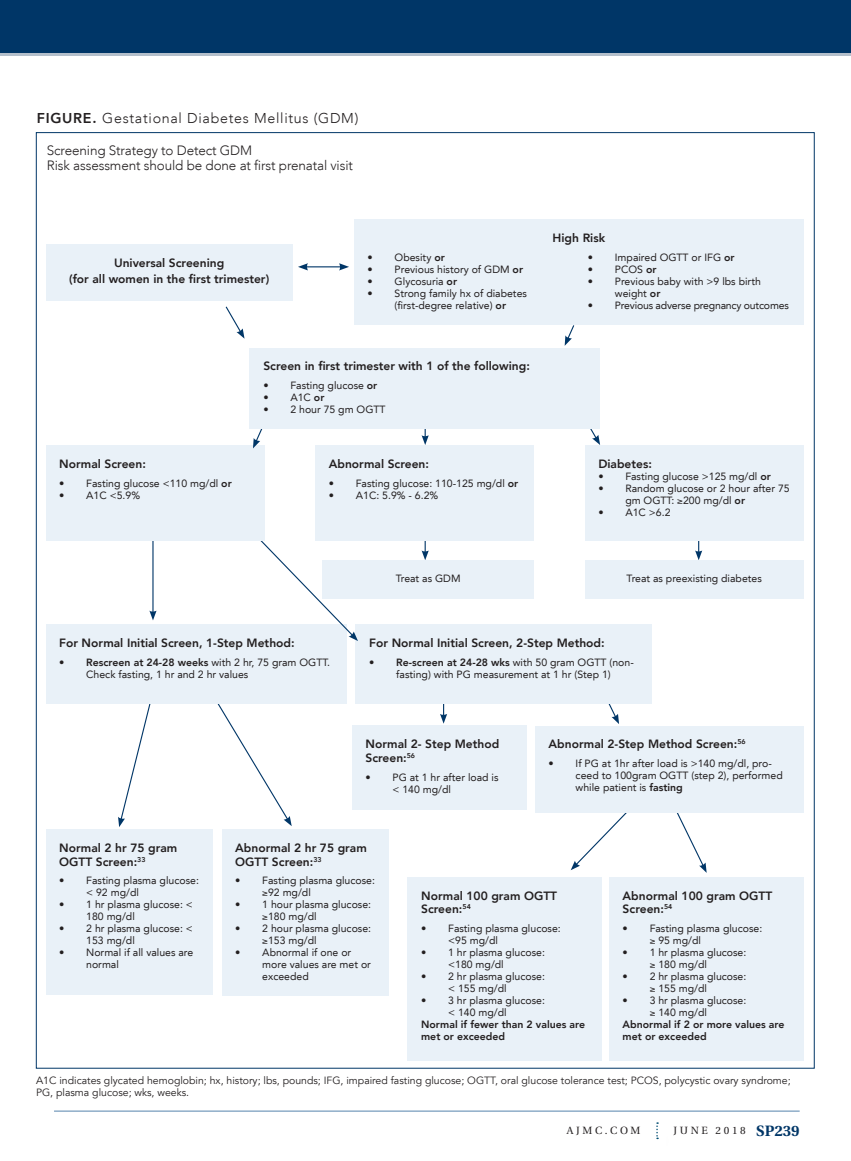
<style>
.page{position:relative;width:851px;height:1161px;background:#fff}
.page>*{position:absolute;margin:0;border:0;box-sizing:border-box;transform-origin:0 0}
.Subhead_3{font:300 14.25px "Avenir";letter-spacing:.05em;color:#231f20}
.t1{font:300 13.5px "Avenir";letter-spacing:-.01em;color:#231f20}
.t2{font:800 12px/13.5px "Avenir";color:#231f20}
.t3{font:10.5px/12px "Avenir";color:#231f20}
.t4{font:10.5px/12.6px "Avenir";color:#231f20}
.t5{font:800 10.5px/12px "Avenir";color:#231f20}
.t6{font:10.5px "Avenir";letter-spacing:-.02em;color:#231f20}
.t7{font:10.5px "Heuristica";letter-spacing:.25em;color:#231f20}
.s1{font-weight:800}
.s2{font-weight:700;font-size:15px;color:#003667}
</style>
<div class="page">
<div style="left:0;top:0;width:850px;height:54px;background:#003667"></div>
<hr style="left:0;top:53px;width:850px;height:3px;background:#b4bfcb">
<svg style="left:656px;top:1122px;width:2px;height:17px"></svg>
<svg style="left:118px;top:704px;width:33px;height:123px"></svg>
<svg style="left:217px;top:704px;width:75px;height:122px"></svg>
<div style="left:46px;top:624px;width:300px;height:80px;background:#e9f1f8"></div>
<svg style="left:440px;top:704px;width:7px;height:20px"></svg>
<svg style="left:608px;top:704px;width:11px;height:20px"></svg>
<svg style="left:673px;top:812px;width:33px;height:60px"></svg>
<div style="left:356px;top:624px;width:296px;height:80px;background:#e9f1f8"></div>
<svg style="left:260px;top:531px;width:98px;height:110px"></svg>
<hr style="left:152px;top:539px;width:1px;height:74px;background:#003667">
<svg style="left:149px;top:611px;width:7px;height:9px"></svg>
<svg style="left:570px;top:812px;width:65px;height:58px"></svg>
<svg style="left:421px;top:541px;width:8px;height:19px"></svg>
<svg style="left:695px;top:541px;width:7px;height:19px"></svg>
<div style="left:46px;top:244px;width:246px;height:56px;background:#e9f1f8"></div>
<div style="left:46px;top:446px;width:218px;height:95px;background:#e9f1f8"></div>
<div style="left:222px;top:830px;width:167px;height:166px;background:#e9f1f8"></div>
<div style="left:46px;top:830px;width:167px;height:165px;background:#e9f1f8"></div>
<div style="left:352px;top:726px;width:174px;height:84px;background:#e9f1f8"></div>
<div style="left:535px;top:726px;width:268px;height:86px;background:#e9f1f8"></div>
<div style="left:407px;top:877px;width:195px;height:183px;background:#e9f1f8"></div>
<div style="left:609px;top:877px;width:194px;height:183px;background:#e9f1f8"></div>
<div style="left:322px;top:560px;width:212px;height:39px;background:#e9f1f8"></div>
<div style="left:584px;top:560px;width:219px;height:39px;background:#e9f1f8"></div>
<div style="left:584px;top:446px;width:219px;height:95px;background:#e9f1f8"></div>
<hr style="left:305px;top:266px;width:36px;height:1px;background:#003667">
<svg style="left:298px;top:263px;width:10px;height:8px"></svg>
<svg style="left:339px;top:263px;width:10px;height:8px"></svg>
<svg style="left:225px;top:306px;width:19px;height:32px"></svg>
<svg style="left:590px;top:429px;width:10px;height:16px"></svg>
<svg style="left:564px;top:325px;width:11px;height:21px"></svg>
<svg style="left:421px;top:429px;width:8px;height:16px"></svg>
<svg style="left:253px;top:429px;width:10px;height:19px"></svg>
<div style="left:250px;top:348px;width:350px;height:81px;background:#e9f1f8"></div>
<div style="left:354px;top:219px;width:449px;height:106px;background:#e9f1f8"></div>
<div style="left:315px;top:446px;width:219px;height:95px;background:#e9f1f8"></div>
<p class="Subhead_3" style="left:37px;top:110px;width:323px"><span class="s1">FIGURE.</span> Gestational Diabetes Mellitus (GDM)</p>
<p class="t1" style="left:47px;top:143px;width:207px">Screening Strategy to Detect GDM</p>
<p class="t1" style="left:47px;top:158px;width:307px">Risk assessment should be done at first prenatal visit</p>
<p class="t2" style="left:114px;top:256px;width:112px">Universal Screening</p>
<p class="t2" style="left:69px;top:272px;width:201px">(for all women in the first trimester)</p>
<p class="t3" style="left:367px;top:251px;width:79px">• Obesity <span class="s1">or</span></p>
<p class="t3" style="left:367px;top:263px;width:157px">• Previous history of GDM <span class="s1">or</span></p>
<p class="t3" style="left:367px;top:275px;width:91px">• Glycosuria <span class="s1">or</span></p>
<p class="t3" style="left:367px;top:287px;width:161px;text-align:center">• Strong family hx of diabetes (first-degree relative) <span class="s1">or</span></p>
<p class="t2" style="left:59px;top:457px;width:88px">Normal Screen:</p>
<p class="t3" style="left:59px;top:477px;width:174px">• Fasting glucose &lt;110 mg/dl <span class="s1">or</span></p>
<p class="t3" style="left:59px;top:489px;width:82px">• A1C &lt;5.9%</p>
<p class="t2" style="left:263px;top:360px;width:268px">Screen in first trimester with 1 of the following:</p>
<p class="t3" style="left:263px;top:380px;width:115px">• Fasting glucose <span class="s1">or</span></p>
<p class="t3" style="left:263px;top:392px;width:63px">• A1C <span class="s1">or</span></p>
<p class="t3" style="left:263px;top:404px;width:124px">• 2 hour 75 gm OGTT</p>
<p class="t2" style="left:329px;top:457px;width:102px">Abnormal Screen:</p>
<p class="t3" style="left:329px;top:477px;width:191px">• Fasting glucose: 110-125 mg/dl <span class="s1">or</span></p>
<p class="t3" style="left:329px;top:489px;width:111px">• A1C: 5.9% - 6.2%</p>
<p class="t2" style="left:552px;top:231px;width:54px">High Risk</p>
<p class="t3" style="left:588px;top:251px;width:148px">• Impaired OGTT or IFG <span class="s1">or</span></p>
<p class="t3" style="left:588px;top:263px;width:70px">• PCOS <span class="s1">or</span></p>
<p class="t3" style="left:615px;top:275px;width:147px;text-indent:-27px">• Previous baby with &gt;9 lbs birth weight <span class="s1">or</span></p>
<p class="t6" style="left:588px;top:299px;width:202px">• Previous adverse pregnancy outcomes</p>
<p class="t2" style="left:598px;top:457px;width:55px">Diabetes:</p>
<p class="t3" style="left:598px;top:471px;width:174px">• Fasting glucose &gt;125 mg/dl <span class="s1">or</span></p>
<p class="t3" style="left:625px;top:483px;width:166px;text-indent:-27px">• Random glucose or 2 hour after 75 gm OGTT: ≥200 mg/dl <span class="s1">or</span></p>
<p class="t3" style="left:598px;top:507px;width:74px">• A1C &gt;6.2</p>
<p class="t2" style="left:59px;top:636px;width:237px">For Normal Initial Screen, 1-Step Method:</p>
<p class="t3" style="left:86px;top:656px;width:245px;text-indent:-27px"><span class="s1">• Rescreen at 24-28 weeks</span> with 2 hr, 75 gram OGTT.<br>Check fasting, 1 hr and 2 hr values</p>
<p class="t3" style="left:396px;top:572px;width:66px">Treat as GDM</p>
<p class="t3" style="left:626px;top:572px;width:137px">Treat as preexisting diabetes</p>
<p class="t2" style="left:369px;top:636px;width:237px">For Normal Initial Screen, 2-Step Method:</p>
<p class="t3" style="left:369px;top:656px;width:266px;text-align:center"><span class="s1">• Re-screen at 24-28 wks</span> with 50 gram OGTT (non&shy;fasting) with PG measurement at 1 hr (Step 1)</p>
<p class="t2" style="left:365px;top:738px;width:135px">Normal 2- Step Method<br>Screen:<sup>56</sup></p>
<p class="t3" style="left:392px;top:771px;width:108px;text-indent:-27px">• PG at 1 hr after load is &lt; 140 mg/dl</p>
<p class="t2" style="left:548px;top:738px;width:198px">Abnormal 2-Step Method Screen:<sup>56</sup></p>
<p class="t3" style="left:575px;top:758px;width:209px;text-indent:-27px">• If PG at 1hr after load is &gt;140 mg/dl, pro&shy;ceed to 100gram OGTT (step 2), performed while patient is <span class="s1">fasting</span></p>
<p class="t2" style="left:59px;top:841px;width:119px">Normal 2 hr 75 gram<br>OGTT Screen:<sup>33</sup></p>
<p class="t3" style="left:86px;top:875px;width:114px;text-indent:-27px">• Fasting plasma glucose: &lt; 92 mg/dl</p>
<p class="t3" style="left:86px;top:899px;width:108px;text-indent:-27px">• 1 hr plasma glucose: &lt;<br>180 mg/dl</p>
<p class="t3" style="left:86px;top:923px;width:108px;text-indent:-27px">• 2 hr plasma glucose: &lt;<br>153 mg/dl</p>
<p class="t3" style="left:86px;top:947px;width:108px;text-indent:-27px">• Normal if all values are normal</p>
<p class="t2" style="left:235px;top:841px;width:133px">Abnormal 2 hr 75 gram<br>OGTT Screen:<sup>33</sup></p>
<p class="t3" style="left:262px;top:875px;width:114px;text-indent:-27px">• Fasting plasma glucose: ≥92 mg/dl</p>
<p class="t3" style="left:262px;top:899px;width:110px;text-indent:-27px">• 1 hour plasma glucose: ≥180 mg/dl</p>
<p class="t3" style="left:262px;top:923px;width:110px;text-indent:-27px">• 2 hour plasma glucose: ≥153 mg/dl</p>
<p class="t3" style="left:262px;top:947px;width:110px;text-indent:-27px">• Abnormal if one or more values are met or exceeded</p>
<p class="t2" style="left:421px;top:889px;width:137px">Normal 100 gram OGTT<br>Screen:<sup>54</sup></p>
<p class="t3" style="left:448px;top:922px;width:114px;text-indent:-27px">• Fasting plasma glucose: &lt;95 mg/dl</p>
<p class="t3" style="left:448px;top:946px;width:98px;text-indent:-27px">• 1 hr plasma glucose: &lt;180 mg/dl</p>
<p class="t3" style="left:448px;top:970px;width:98px;text-indent:-27px">• 2 hr plasma glucose: &lt; 155 mg/dl</p>
<p class="t3" style="left:448px;top:994px;width:98px;text-indent:-27px">• 3 hr plasma glucose: &lt; 140 mg/dl</p>
<p class="t5" style="left:421px;top:1018px;width:165px">Normal if fewer than 2 values are met or exceeded</p>
<p class="t2" style="left:622px;top:889px;width:151px">Abnormal 100 gram OGTT<br>Screen:<sup>54</sup></p>
<p class="t3" style="left:649px;top:922px;width:114px;text-indent:-27px">• Fasting plasma glucose: ≥ 95 mg/dl</p>
<p class="t3" style="left:649px;top:946px;width:98px;text-indent:-27px">• 1 hr plasma glucose: ≥ 180 mg/dl</p>
<p class="t3" style="left:649px;top:970px;width:98px;text-indent:-27px">• 2 hr plasma glucose: ≥ 155 mg/dl</p>
<p class="t3" style="left:649px;top:994px;width:98px;text-indent:-27px">• 3 hr plasma glucose: ≥ 140 mg/dl</p>
<p class="t5" style="left:622px;top:1018px;width:163px">Abnormal if 2 or more values are met or exceeded</p>
<p class="t4" style="left:36px;top:1074px;width:756px">A1C indicates glycated hemoglobin; hx, history; lbs, pounds; IFG, impaired fasting glucose; OGTT, oral glucose tolerance test; PCOS, polycystic ovary syndrome;<br>PG, plasma glucose; wks, weeks.</p>
<p class="t7" style="left:567px;top:1122px;width:75px">AJMC.COM</p>
<p class="t7" style="left:673px;top:1122px;width:128px">JUNE 2018 <span class="s2">SP239</span></p>
</div>
